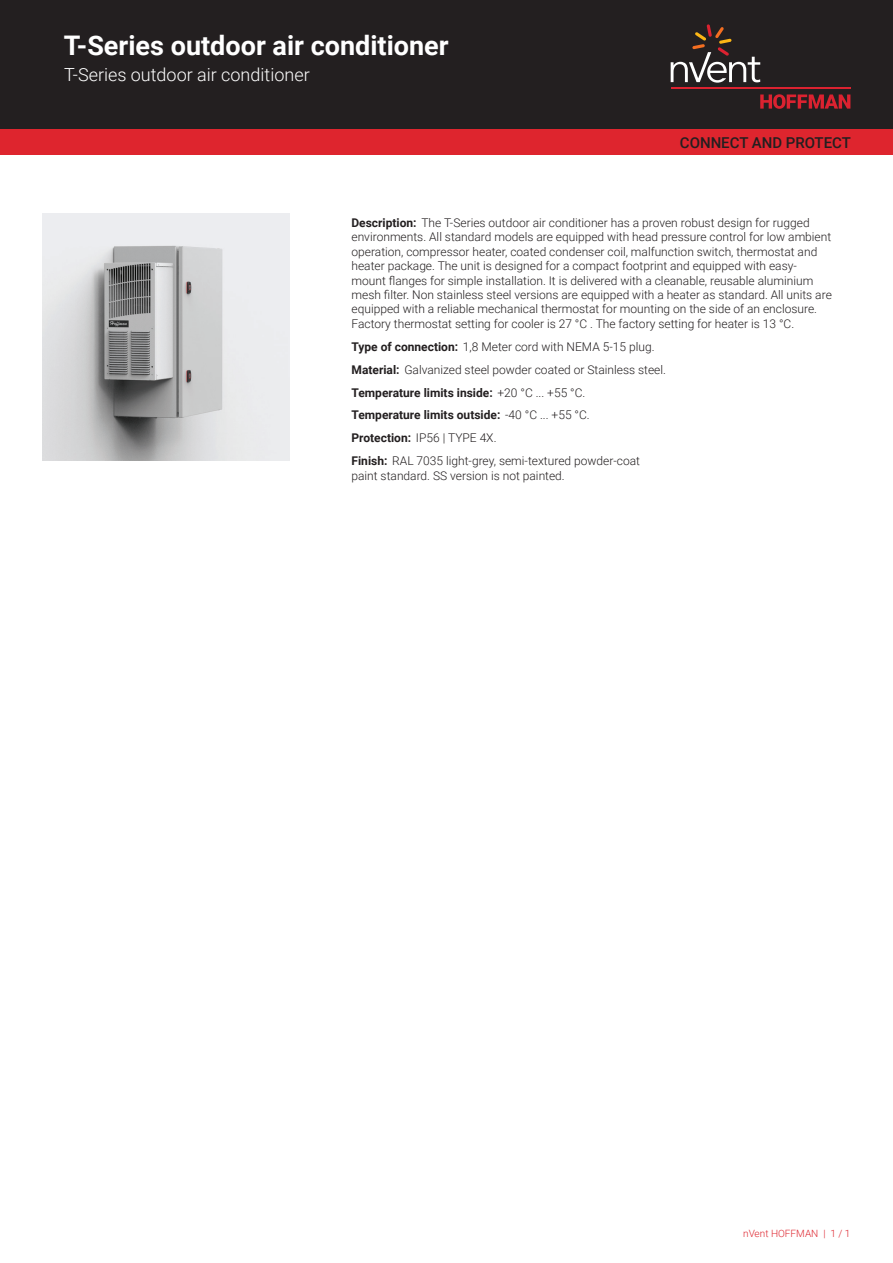
<style>
.page{position:relative;width:893px;height:1263px;background:#fff}
.page>*{position:absolute;margin:0;border:0;box-sizing:border-box;transform-origin:0 0}
.t1{font:700 27px "Roboto";color:#fff}
.t2{font:300 18px "Roboto";color:#fff}
.t3{font:500 15px "Roboto";color:#231f20}
.t4{font:300 12px/14.4px "Roboto";color:#231f20}
.t5{font:300 10.05px "Roboto";color:#de252e}
.s1{font-weight:700}
</style>
<div class="page">
<div style="left:0;top:0;width:893px;height:129px;background:#231f20"></div>
<svg style="left:760px;top:94px;width:90px;height:15px"></svg>
<hr style="left:671px;top:88px;width:179px;height:1px;background:#db2230">
<svg style="left:671px;top:24px;width:89px;height:59px"></svg>
<div style="left:0;top:129px;width:893px;height:26px;background:#de252e"></div>
<img style="left:43px;top:213px;width:246px;height:247px">
<h1 class="t1" style="left:64px;top:27px;width:386px">T-Series outdoor air conditioner</h1>
<h2 class="t2" style="left:64px;top:62px;width:247px">T-Series outdoor air conditioner</h2>
<p class="t3" style="left:680px;top:132px;width:173px">CONNECT AND PROTECT</p>
<p class="t4" style="left:351px;top:215px;width:482px"><span class="s1">Description:</span> The T-Series outdoor air conditioner has a proven robust design for rugged environments. All standard models are equipped with head pressure control for low ambient operation, compressor heater, coated condenser coil, malfunction switch, thermostat and heater package. The unit is designed for a compact footprint and equipped with easy&shy;mount flanges for simple installation. It is delivered with a cleanable, reusable aluminium mesh filter. Non stainless steel versions are equipped with a heater as standard. All units are equipped with a reliable mechanical thermostat for mounting on the side of an enclosure.<br>Factory thermostat setting for cooler is 27 °C . The factory setting for heater is 13 °C.</p>
<p class="t4" style="left:351px;top:334px;width:316px;line-height:23px"><span class="s1">Type of connection:</span> 1,8 Meter cord with NEMA 5-15 plug.<br><span class="s1">Material:</span> Galvanized steel powder coated or Stainless steel.<br><span class="s1">Temperature limits inside:</span> +20 °C ... +55 °C.<br><span class="s1">Temperature limits outside:</span> -40 °C ... +55 °C.<br><span class="s1">Protection:</span> IP56 | TYPE 4X.<br><span class="s1">Finish:</span> RAL 7035 light-grey, semi-textured powder-coat</p>
<p class="t4" style="left:351px;top:468px;width:215px">paint standard. SS version is not painted.</p>
<p class="t5" style="left:743px;top:1226px;width:109px">nVent HOFFMAN | 1 / 1</p>
</div>
